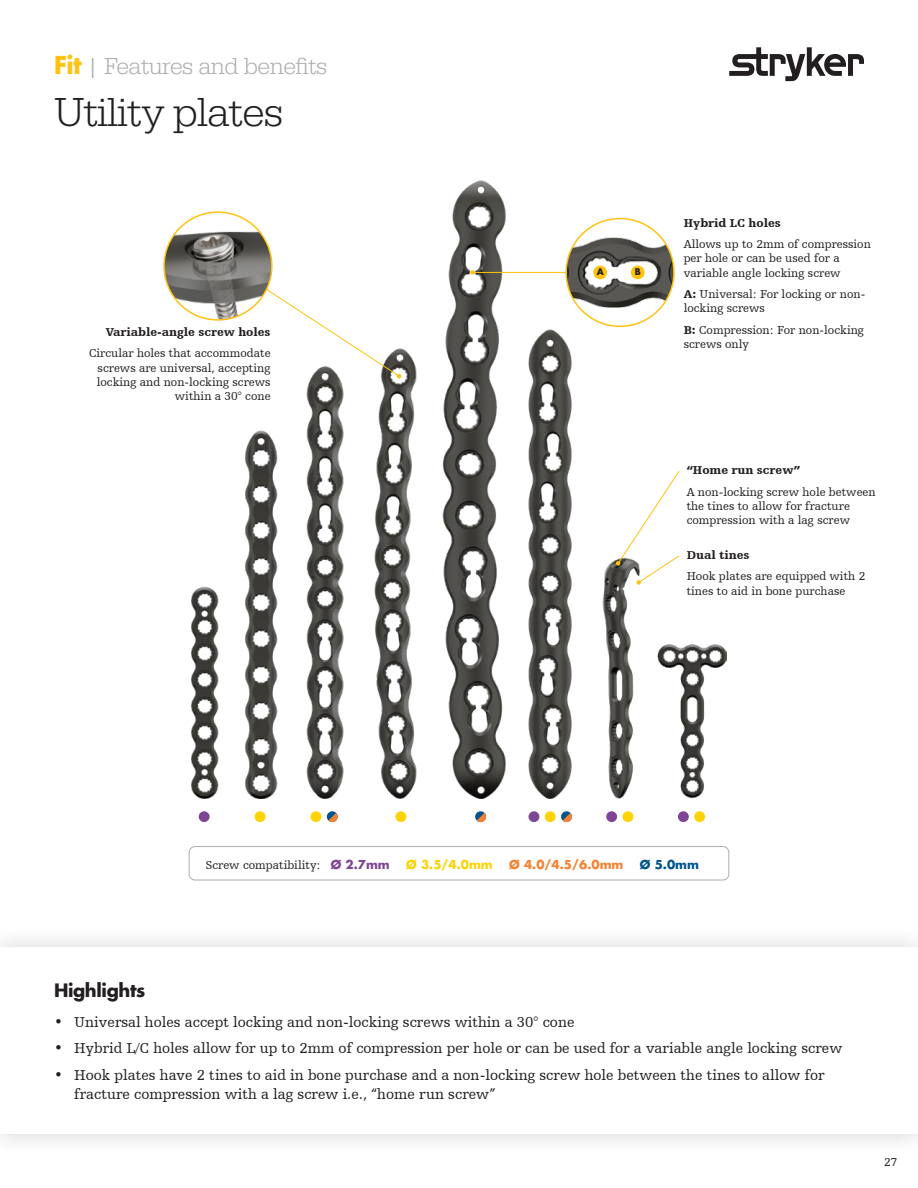
<style>
.page{position:relative;width:918px;height:1188px;background:#fff}
.page>*{position:absolute;margin:0;border:0;box-sizing:border-box;transform-origin:0 0}
.t1{font:300 42px "URW Egyptienne TOT";letter-spacing:-.02em;color:#231f20}
.t2{font:300 24px "URW Egyptienne TOT";letter-spacing:-.02em;color:#abafae}
.t3{font:700 18px "Futura Std";letter-spacing:-.02em;color:#231f20}
.t4{font:15px/19.5px "Humanist Slabserif 712 BT";color:#231f20}
.t5{font:12px/14.4px "Humanist Slabserif 712 BT";color:#231f20}
.t6{font:900 12px "Humanist Slabserif 712 BT";color:#231f20}
.t7{font:700 12px "Futura Std";color:#f48232}
.t8{font:700 12px "Futura Std";color:#fed304}
.t9{font:700 12px "Futura Std";color:#00548b}
.t10{font:700 9px "Futura Std";color:#231f20}
.s1{font-family:"Futura Std";font-weight:700;color:#fec210}
.s2{font-weight:900}
.s3{font-family:"Futura Std";font-weight:700;color:#7e4594}
</style>
<div class="page">
<svg style="left:729px;top:47px;width:135px;height:34px"></svg>
<img style="left:191px;top:180px;width:536px;height:619px">
<div style="left:0;top:925px;width:918px;height:232px;background:#231f20;opacity:.2"></div>
<div style="left:0;top:947px;width:918px;height:187px;background:#fff"></div>
<div style="left:189px;top:846px;width:540px;height:34px;border:1px solid #abafae;border-radius:6px"></div>
<div style="left:566px;top:219px;width:108px;height:107px;background:#fff;border-radius:50%"></div>
<img style="left:566px;top:237px;width:108px;height:71px">
<div style="left:565px;top:218px;width:110px;height:109px;border:2px solid #fec210;border-radius:50%"></div>
<svg style="left:265px;top:288px;width:136px;height:90px"></svg>
<hr style="left:473px;top:272px;width:93px;height:1px;background:#fec210">
<svg style="left:470px;top:270px;width:5px;height:5px"></svg>
<div style="left:593px;top:266px;width:14px;height:13px;background:#fec210;border-radius:50%"></div>
<div style="left:631px;top:266px;width:14px;height:13px;background:#fec210;border-radius:50%"></div>
<div style="left:164px;top:212px;width:108px;height:108px;background:#fff;border-radius:50%"></div>
<img style="left:165px;top:229px;width:107px;height:91px">
<div style="left:163px;top:211px;width:110px;height:110px;border:2px solid #fec210;border-radius:50%"></div>
<div style="left:199px;top:811px;width:11px;height:11px;background:#7e4594;border-radius:50%"></div>
<div style="left:255px;top:811px;width:11px;height:11px;background:#fed304;border-radius:50%"></div>
<div style="left:311px;top:811px;width:10px;height:11px;background:#fed304;border-radius:50%"></div>
<div style="left:545px;top:811px;width:11px;height:11px;background:#fed304;border-radius:50%"></div>
<div style="left:623px;top:811px;width:10px;height:11px;background:#fed304;border-radius:50%"></div>
<div style="left:694px;top:811px;width:11px;height:11px;background:#fed304;border-radius:50%"></div>
<div style="left:395px;top:811px;width:11px;height:11px;background:#fed304;border-radius:50%"></div>
<div style="left:529px;top:811px;width:10px;height:11px;background:#7e4594;border-radius:50%"></div>
<div style="left:606px;top:811px;width:11px;height:11px;background:#7e4594;border-radius:50%"></div>
<div style="left:678px;top:811px;width:11px;height:11px;background:#7e4594;border-radius:50%"></div>
<svg style="left:327px;top:811px;width:11px;height:11px"></svg>
<svg style="left:561px;top:811px;width:11px;height:11px"></svg>
<svg style="left:475px;top:811px;width:11px;height:11px"></svg>
<svg style="left:328px;top:813px;width:10px;height:10px"></svg>
<svg style="left:563px;top:813px;width:9px;height:10px"></svg>
<svg style="left:477px;top:813px;width:9px;height:10px"></svg>
<svg style="left:616px;top:470px;width:64px;height:115px"></svg>
<p class="t2" style="left:54px;top:52px;width:275px"><span class="s1">Fit</span> | Features and benefits</p>
<p class="t1" style="left:54px;top:87px;width:231px">Utility plates</p>
<p class="t6" style="left:106px;top:325px;width:166px">Variable-angle screw holes</p>
<p class="t5" style="left:89px;top:346px;width:183px;text-align:right">Circular holes that accommodate screws are universal, accepting locking and non-locking screws within a 30° cone</p>
<p class="t10" style="left:597px;top:266px;width:9px">A</p>
<p class="t10" style="left:635px;top:266px;width:8px">B</p>
<p class="t6" style="left:684px;top:215px;width:99px">Hybrid LC holes</p>
<p class="t5" style="left:684px;top:237px;width:189px">Allows up to 2mm of compression per hole or can be used for a variable angle locking screw</p>
<p class="t5" style="left:684px;top:287px;width:183px"><span class="s2">A:</span> Universal: For locking or non&shy;locking screws</p>
<p class="t5" style="left:684px;top:322px;width:182px"><span class="s2">B:</span> Compression: For non-locking screws only</p>
<p class="t6" style="left:687px;top:463px;width:115px">“Home run screw”</p>
<p class="t5" style="left:687px;top:484px;width:191px">A non-locking screw hole between the tines to allow for fracture compression with a lag screw</p>
<p class="t6" style="left:687px;top:548px;width:64px">Dual tines</p>
<p class="t5" style="left:687px;top:569px;width:180px">Hook plates are equipped with 2 tines to aid in bone purchase</p>
<p class="t5" style="left:206px;top:857px;width:185px">Screw compatibility: <span class="s3">Ø 2.7mm</span></p>
<p class="t8" style="left:406px;top:856px;width:88px">Ø 3.5/4.0mm</p>
<p class="t7" style="left:509px;top:856px;width:116px">Ø 4.0/4.5/6.0mm</p>
<p class="t9" style="left:640px;top:856px;width:61px">Ø 5.0mm</p>
<p class="t3" style="left:54px;top:978px;width:93px">Highlights</p>
<p class="t4" style="left:54px;top:1012px;width:522px">• Universal holes accept locking and non-locking screws within a 30° cone</p>
<p class="t4" style="left:54px;top:1038px;width:790px">• Hybrid L/C holes allow for up to 2mm of compression per hole or can be used for a variable angle locking screw</p>
<p class="t4" style="left:74px;top:1065px;width:752px;text-indent:-20px">• Hook plates have 2 tines to aid in bone purchase and a non-locking screw hole between the tines to allow for fracture compression with a lag screw i.e., “home run screw”</p>
<p class="t5" style="left:884px;top:1154px;width:15px">27</p>
</div>
